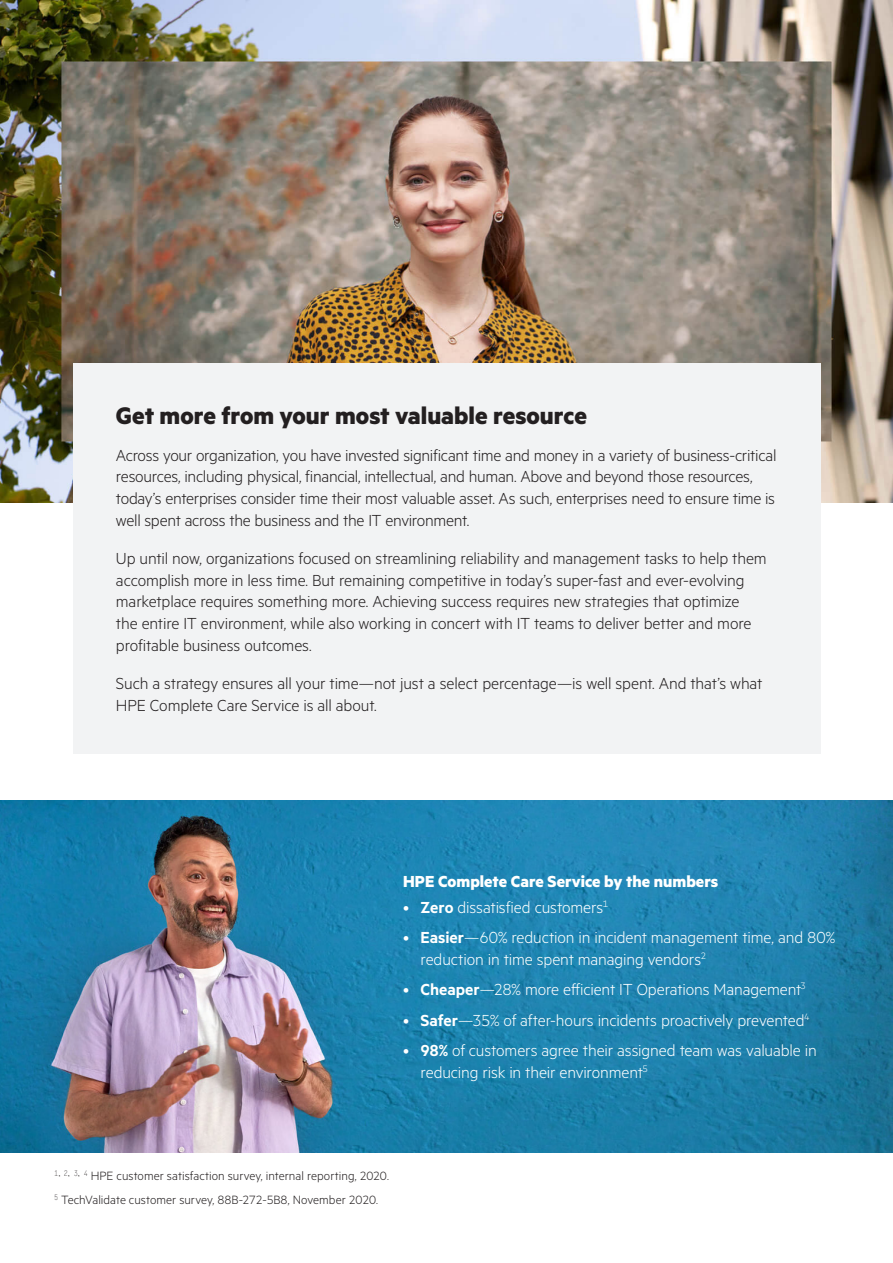
<style>
.page{position:relative;width:893px;height:1263px;background:#fff}
.page>*{position:absolute;margin:0;border:0;box-sizing:border-box;transform-origin:0 0}
.Body_subheadline_Met{font:700 27px "Metric HPE";color:#231f20}
.Body_text_MetricHPE{font:300 18px/21.8px "Metric HPE";letter-spacing:-.01em;color:#231f20}
.t1{font:300 18px/21.8px "Metric HPE";letter-spacing:-.005em;color:#fff}
.Body_text_last_Metri{font:300 18px/21.8px "Metric HPE";letter-spacing:-.01em;color:#231f20}
.Body_header_MetricHP{font:700 18px "Metric HPE";color:#fff}
.Footnote_MetricHPE_R{font:300 13.5px "Metric HPE";color:#231f20}
.s1{font-weight:600}
</style>
<div class="page">
<img style="left:0;top:800px;width:893px;height:352px">
<img style="left:0;top:0;width:893px;height:502px">
<div style="left:73px;top:363px;width:747px;height:391px;background:#f2f3f4"></div>
<p class="Body_subheadline_Met" style="left:116px;top:399px;width:472px">Get more from your most valuable resource</p>
<p class="Body_text_MetricHPE" style="left:116px;top:443px;width:662px">Across your organization, you have invested significant time and money in a variety of business‑critical resources, including physical, financial, intellectual, and human. Above and beyond those resources, today’s enterprises consider time their most valuable asset. As such, enterprises need to ensure time is well spent across the business and the IT environment.</p>
<p class="Body_text_MetricHPE" style="left:116px;top:547px;width:652px">Up until now, organizations focused on streamlining reliability and management tasks to help them accomplish more in less time. But remaining competitive in today’s super-fast and ever‑evolving marketplace requires something more. Achieving success requires new strategies that optimize<br>the entire IT environment, while also working in concert with IT teams to deliver better and more profitable business outcomes.</p>
<p class="Body_text_last_Metri" style="left:116px;top:672px;width:648px">Such a strategy ensures all your time—not just a select percentage—is well spent. And that’s what<br>HPE Complete Care Service is all about.</p>
<p class="Body_header_MetricHP" style="left:403px;top:870px;width:317px">HPE Complete Care Service by the numbers</p>
<p class="t1" style="left:403px;top:895px;width:207px">• <span class="s1">Zero</span> dissatisfied customers<sup>1</sup></p>
<p class="t1" style="left:421px;top:926px;width:416px;text-indent:-17px">• <span class="s1">Easier</span>—60% reduction in incident management time, and 80% reduction in time spent managing vendors<sup>2</sup></p>
<p class="t1" style="left:403px;top:978px;width:404px">• <span class="s1">Cheaper</span>—28% more efficient IT Operations Management<sup>3</sup></p>
<p class="t1" style="left:403px;top:1008px;width:408px">• <span class="s1">Safer</span>—35% of after-hours incidents proactively prevented<sup>4</sup></p>
<p class="t1" style="left:421px;top:1039px;width:398px;text-indent:-17px">• <span class="s1">98%</span> of customers agree their assigned team was valuable in reducing risk in their environment<sup>5</sup></p>
<p class="Footnote_MetricHPE_R" style="left:54px;top:1168px;width:336px"><sup>1,</sup> <sup>2,</sup> <sup>3,</sup> <sup>4</sup> HPE customer satisfaction survey, internal reporting, 2020.</p>
<p class="Footnote_MetricHPE_R" style="left:54px;top:1192px;width:326px"><sup>5</sup> TechValidate customer survey, 88B-272-5B8, November 2020.</p>
</div>
